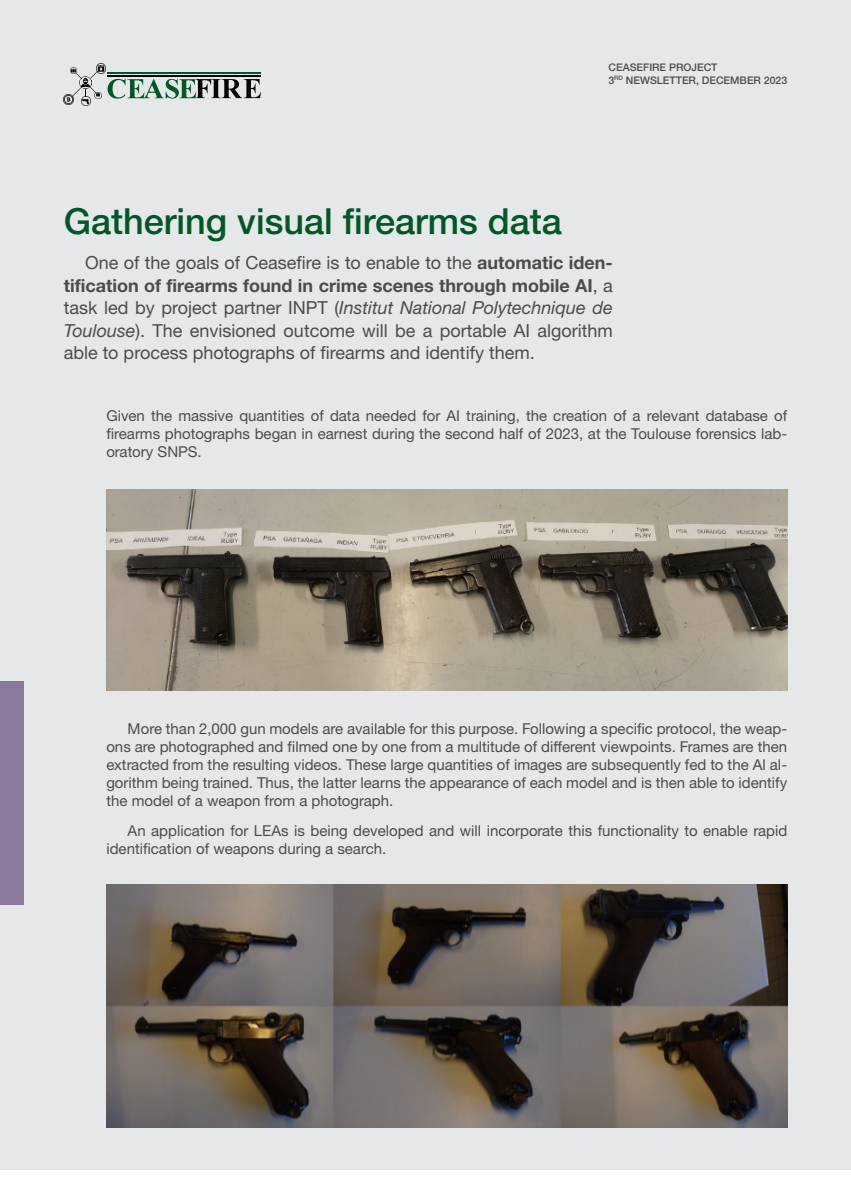
<style>
.page{position:relative;width:851px;height:1191px;background:#fff}
.page>*{position:absolute;margin:0;border:0;box-sizing:border-box;transform-origin:0 0}
.t1{font:500 36px "Helvetica Neue LTW1 G";color:#005826}
.t2{font:18px/22.5px "Helvetica Neue LTW1 G";color:#4b4c4d;text-align:justify}
.t3{font:15px/18px "Helvetica Neue LTW1 G";color:#4b4c4d;text-align:justify}
.t4{font:500 10.5px "Helvetica Neue LTW1 G";color:#4b4c4d}
.s1{font-weight:700}
.s2{font-style:italic}
</style>
<div class="page">
<div style="left:0;top:0;width:850px;height:1169px;background:#e6e7e9"></div>
<svg style="left:64px;top:64px;width:197px;height:42px"></svg>
<hr style="left:107px;top:75px;width:154px;height:2px;background:#000">
<hr style="left:108px;top:72px;width:153px;height:2px;background:#005826">
<img style="left:106px;top:489px;width:681px;height:201px">
<img style="left:106px;top:885px;width:681px;height:242px">
<div style="left:0;top:681px;width:23px;height:224px;background:#8c7a9e"></div>
<p class="t4" style="left:608px;top:61px;width:110px">CEASEFIRE PROJECT</p>
<p class="t4" style="left:608px;top:74px;width:180px">3<sup>RD</sup> NEWSLETTER, DECEMBER 2023</p>
<p class="t1" style="left:64px;top:200px;width:499px">Gathering visual firearms data</p>
<p class="t2" style="left:64px;top:252px;width:550px;text-indent:21px">One of the goals of Ceasefire is to enable to the <span class="s1">automatic iden&shy;tification of firearms found in crime scenes through mobile AI</span>, a task led by project partner INPT (<span class="s2">Institut National Polytechnique de Toulouse</span>). The envisioned outcome will be a portable AI algorithm able to process photographs of firearms and identify them.</p>
<p class="t3" style="left:106px;top:406px;width:682px">Given the massive quantities of data needed for AI training, the creation of a relevant database of firearms photographs began in earnest during the second half of 2023, at the Toulouse forensics lab&shy;oratory SNPS.</p>
<p class="t3" style="left:106px;top:719px;width:682px;text-indent:21px">More than 2,000 gun models are available for this purpose. Following a specific protocol, the weap&shy;ons are photographed and filmed one by one from a multitude of different viewpoints. Frames are then extracted from the resulting videos. These large quantities of images are subsequently fed to the Al al&shy;gorithm being trained. Thus, the latter learns the appearance of each model and is then able to identify the model of a weapon from a photograph.</p>
<p class="t3" style="left:106px;top:822px;width:682px;text-indent:21px">An application for LEAs is being developed and will incorporate this functionality to enable rapid identification of weapons during a search.</p>
</div>
